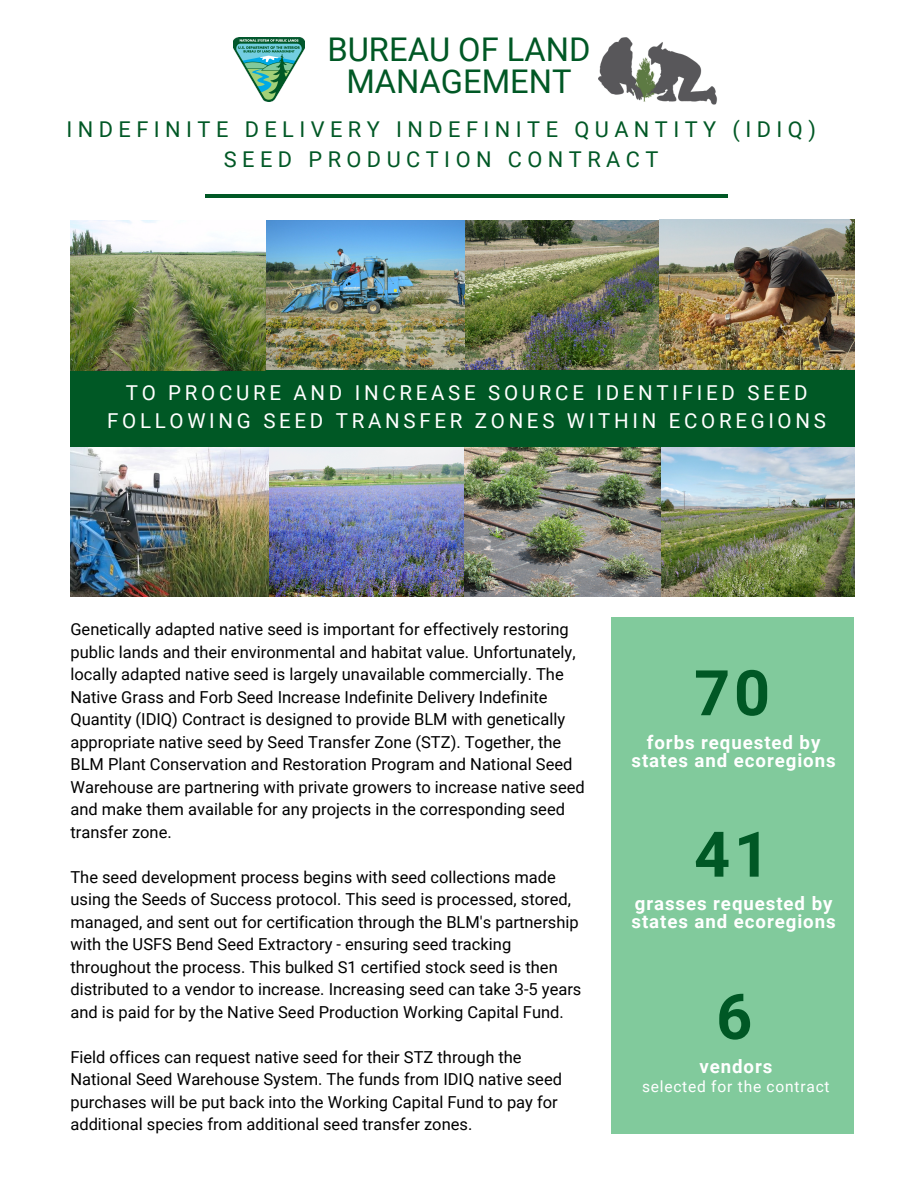
<style>
.page{position:relative;width:918px;height:1188px;background:#fff}
.page>*{position:absolute;margin:0;border:0;box-sizing:border-box;transform-origin:0 0}
.t1{font:700 63px "Roboto";color:#005825}
.t2{font:32.7px/32.7px "Roboto";color:#005825;text-align:center}
.t3{font:21.75px/30.3px "Roboto";letter-spacing:.25em;color:#005825;text-align:center}
.t4{font:20.55px/28.7px "Roboto";letter-spacing:.18em;color:#fff;text-align:center}
.t5{font:700 18.6px/18px "Roboto";letter-spacing:.05em;color:#fff;text-align:center}
.t6{font:16.5px/22.5px "Roboto";color:#000}
.t7{font:15.6px "Roboto";letter-spacing:.05em;color:#fff}
</style>
<div class="page">
<hr style="left:205px;top:195px;width:523px;height:3px;background:#005825">
<img style="left:233px;top:38px;width:71px;height:64px">
<img style="left:598px;top:38px;width:119px;height:67px">
<div style="left:70px;top:369px;width:785px;height:78px;background:#005825"></div>
<div style="left:611px;top:618px;width:243px;height:516px;background:#81ca9c"></div>
<img style="left:462px;top:220px;width:392px;height:150px">
<img style="left:268px;top:447px;width:586px;height:150px">
<img style="left:70px;top:447px;width:198px;height:150px">
<img style="left:70px;top:221px;width:395px;height:149px">
<p class="t2" style="left:327px;top:33px;width:265px">BUREAU OF LAND<br>MANAGEMENT</p>
<p class="t3" style="left:66px;top:114px;width:751px">INDEFINITE DELIVERY INDEFINITE QUANTITY (IDIQ)<br>SEED PRODUCTION CONTRACT</p>
<p class="t4" style="left:107px;top:378px;width:720px">TO PROCURE AND INCREASE SOURCE IDENTIFIED SEED<br>FOLLOWING SEED TRANSFER ZONES WITHIN ECOREGIONS</p>
<p class="t6" style="left:70px;top:618px;width:516px">Genetically adapted native seed is important for effectively restoring public lands and their environmental and habitat value. Unfortunately, locally adapted native seed is largely unavailable commercially. The Native Grass and Forb Seed Increase Indefinite Delivery Indefinite Quantity (IDIQ) Contract is designed to provide BLM with genetically appropriate native seed by Seed Transfer Zone (STZ). Together, the BLM Plant Conservation and Restoration Program and National Seed Warehouse are partnering with private growers to increase native seed and make them available for any projects in the corresponding seed transfer zone.</p>
<p class="t6" style="left:70px;top:866px;width:513px">The seed development process begins with seed collections made using the Seeds of Success protocol. This seed is processed, stored, managed, and sent out for certification through the BLM's partnership with the USFS Bend Seed Extractory - ensuring seed tracking throughout the process. This bulked S1 certified stock seed is then distributed to a vendor to increase. Increasing seed can take 3-5 years and is paid for by the Native Seed Production Working Capital Fund.</p>
<p class="t6" style="left:70px;top:1046px;width:493px">Field offices can request native seed for their STZ through the National Seed Warehouse System. The funds from IDIQ native seed purchases will be put back into the Working Capital Fund to pay for additional species from additional seed transfer zones.</p>
<p class="t1" style="left:694px;top:657px;width:77px">70</p>
<p class="t5" style="left:632px;top:734px;width:206px">forbs requested by states and ecoregions</p>
<p class="t1" style="left:694px;top:818px;width:77px">41</p>
<p class="t5" style="left:632px;top:895px;width:206px;text-align:left">grasses requested by states and ecoregions</p>
<p class="t1" style="left:716px;top:981px;width:38px">6</p>
<p class="t5" style="left:699px;top:1058px;width:75px">vendors</p>
<p class="t7" style="left:642px;top:1077px;width:189px">selected for the contract</p>
</div>
